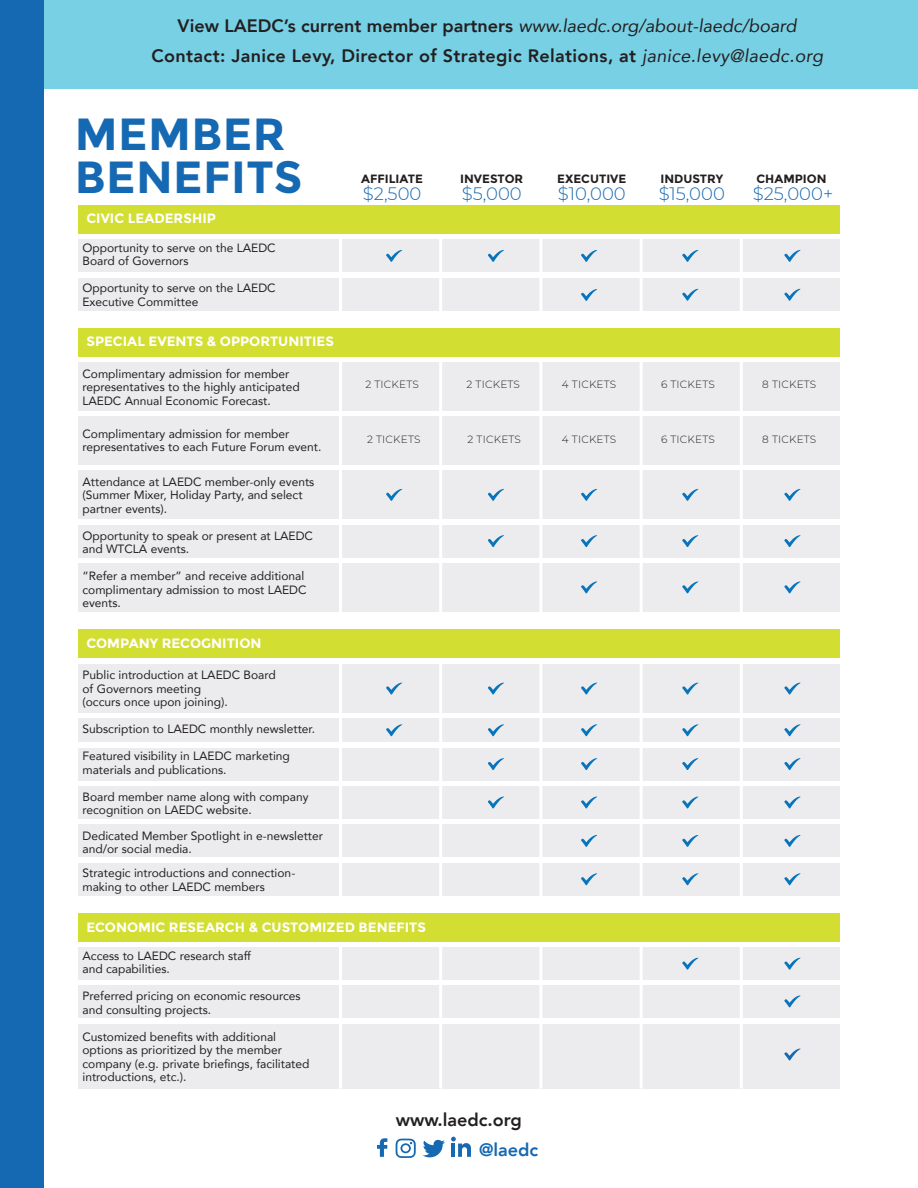
<style>
.page{position:relative;width:918px;height:1188px;background:#fff}
.page>*{position:absolute;margin:0;border:0;box-sizing:border-box;transform-origin:0 0}
.t1{font:700 45px/43.5px "Montserrat";letter-spacing:.01em;color:#1568b2}
.t2{font:800 18px "Avenir";color:#231f20}
.t3{font:800 18px "Avenir";letter-spacing:.02em;color:#231f20}
.t4{font:300 18px "Montserrat";color:#1568b2}
.t5{font:800 18px "Avenir";color:#1568b2}
.t6{font:700 13.5px "Montserrat";color:#fff}
.t7{font:12px/13.5px "Avenir";color:#231f20}
.t8{font:700 12px "Montserrat";color:#231f20}
.t9{font:300 10.5px "Montserrat";letter-spacing:.02em;color:#231f20}
.s1{font-weight:400;font-style:italic}
</style>
<div class="page">
<div style="left:78px;top:240px;width:762px;height:32px;background:#ececee"></div>
<div style="left:78px;top:278px;width:762px;height:33px;background:#ececee"></div>
<div style="left:78px;top:719px;width:762px;height:23px;background:#ececee"></div>
<div style="left:78px;top:525px;width:762px;height:32px;background:#ececee"></div>
<div style="left:78px;top:748px;width:762px;height:32px;background:#ececee"></div>
<div style="left:78px;top:786px;width:762px;height:33px;background:#ececee"></div>
<div style="left:78px;top:825px;width:762px;height:32px;background:#ececee"></div>
<div style="left:78px;top:863px;width:762px;height:33px;background:#ececee"></div>
<div style="left:78px;top:947px;width:762px;height:33px;background:#ececee"></div>
<div style="left:78px;top:985px;width:762px;height:33px;background:#ececee"></div>
<div style="left:78px;top:1024px;width:762px;height:64px;background:#ececee"></div>
<div style="left:78px;top:363px;width:762px;height:48px;background:#ececee"></div>
<div style="left:78px;top:417px;width:762px;height:48px;background:#ececee"></div>
<div style="left:78px;top:665px;width:762px;height:48px;background:#ececee"></div>
<div style="left:78px;top:471px;width:762px;height:48px;background:#ececee"></div>
<div style="left:78px;top:563px;width:762px;height:49px;background:#ececee"></div>
<svg style="left:784px;top:250px;width:16px;height:12px"></svg>
<svg style="left:784px;top:289px;width:16px;height:12px"></svg>
<svg style="left:784px;top:489px;width:16px;height:12px"></svg>
<svg style="left:784px;top:535px;width:16px;height:12px"></svg>
<svg style="left:784px;top:581px;width:16px;height:12px"></svg>
<svg style="left:784px;top:683px;width:16px;height:12px"></svg>
<svg style="left:784px;top:724px;width:16px;height:12px"></svg>
<svg style="left:784px;top:758px;width:16px;height:12px"></svg>
<svg style="left:784px;top:797px;width:16px;height:11px"></svg>
<svg style="left:784px;top:835px;width:16px;height:12px"></svg>
<svg style="left:784px;top:873px;width:16px;height:12px"></svg>
<svg style="left:784px;top:958px;width:16px;height:12px"></svg>
<svg style="left:784px;top:995px;width:16px;height:12px"></svg>
<svg style="left:682px;top:250px;width:16px;height:12px"></svg>
<svg style="left:682px;top:289px;width:16px;height:12px"></svg>
<svg style="left:682px;top:489px;width:16px;height:12px"></svg>
<svg style="left:682px;top:535px;width:16px;height:12px"></svg>
<svg style="left:682px;top:581px;width:16px;height:12px"></svg>
<svg style="left:682px;top:683px;width:16px;height:12px"></svg>
<svg style="left:682px;top:724px;width:16px;height:12px"></svg>
<svg style="left:682px;top:758px;width:16px;height:12px"></svg>
<svg style="left:682px;top:797px;width:16px;height:11px"></svg>
<svg style="left:682px;top:835px;width:16px;height:12px"></svg>
<svg style="left:682px;top:873px;width:16px;height:12px"></svg>
<svg style="left:682px;top:958px;width:16px;height:12px"></svg>
<svg style="left:581px;top:250px;width:16px;height:12px"></svg>
<svg style="left:581px;top:489px;width:16px;height:12px"></svg>
<svg style="left:581px;top:535px;width:16px;height:12px"></svg>
<svg style="left:581px;top:581px;width:16px;height:12px"></svg>
<svg style="left:581px;top:683px;width:16px;height:12px"></svg>
<svg style="left:581px;top:724px;width:16px;height:12px"></svg>
<svg style="left:581px;top:758px;width:16px;height:12px"></svg>
<svg style="left:581px;top:797px;width:16px;height:11px"></svg>
<svg style="left:581px;top:835px;width:16px;height:12px"></svg>
<svg style="left:581px;top:873px;width:16px;height:12px"></svg>
<svg style="left:488px;top:250px;width:16px;height:12px"></svg>
<svg style="left:488px;top:489px;width:16px;height:12px"></svg>
<svg style="left:488px;top:535px;width:16px;height:12px"></svg>
<svg style="left:488px;top:683px;width:16px;height:12px"></svg>
<svg style="left:488px;top:724px;width:16px;height:12px"></svg>
<svg style="left:488px;top:758px;width:16px;height:12px"></svg>
<svg style="left:488px;top:797px;width:16px;height:11px"></svg>
<svg style="left:386px;top:250px;width:16px;height:12px"></svg>
<svg style="left:386px;top:489px;width:16px;height:12px"></svg>
<svg style="left:386px;top:683px;width:16px;height:12px"></svg>
<svg style="left:386px;top:724px;width:16px;height:12px"></svg>
<svg style="left:784px;top:1049px;width:16px;height:11px"></svg>
<hr style="left:339px;top:206px;width:3px;height:882px;background:#fff">
<hr style="left:439px;top:206px;width:3px;height:882px;background:#fff">
<hr style="left:539px;top:206px;width:3px;height:882px;background:#fff">
<hr style="left:640px;top:206px;width:3px;height:882px;background:#fff">
<hr style="left:740px;top:206px;width:3px;height:882px;background:#fff">
<div style="left:78px;top:205px;width:762px;height:29px;background:#d3de32"></div>
<div style="left:78px;top:328px;width:762px;height:29px;background:#d3de32"></div>
<div style="left:78px;top:629px;width:762px;height:29px;background:#d3de32"></div>
<div style="left:78px;top:913px;width:762px;height:29px;background:#d3de32"></div>
<svg style="left:581px;top:289px;width:16px;height:12px"></svg>
<div style="left:0;top:0;width:918px;height:88px;background:#78d0e4"></div>
<div style="left:0;top:0;width:43px;height:1188px;background:#1568b2"></div>
<svg style="left:377px;top:1138px;width:10px;height:19px"></svg>
<svg style="left:423px;top:1140px;width:22px;height:17px"></svg>
<svg style="left:396px;top:1139px;width:20px;height:19px"></svg>
<svg style="left:451px;top:1137px;width:20px;height:20px"></svg>
<p class="t2" style="left:178px;top:11px;width:620px">View LAEDC’s current member partners <span class="s1">www.laedc.org/about-laedc/board</span></p>
<p class="t3" style="left:152px;top:41px;width:673px">Contact: Janice Levy, Director of Strategic Relations, at <span class="s1">janice.levy@laedc.org</span></p>
<p class="t1" style="left:75px;top:112px;width:229px">MEMBER<br>BENEFITS</p>
<p class="t6" style="left:86px;top:211px;width:131px">CIVIC LEADERSHIP</p>
<p class="t7" style="left:82px;top:240px;width:195px">Opportunity to serve on the LAEDC</p>
<p class="t7" style="left:82px;top:254px;width:108px">Board of Governors</p>
<p class="t7" style="left:82px;top:281px;width:195px">Opportunity to serve on the LAEDC<br>Executive Committee</p>
<p class="t6" style="left:86px;top:333px;width:249px">SPECIAL EVENTS &amp; OPPORTUNITIES</p>
<p class="t7" style="left:82px;top:366px;width:219px">Complimentary admission for member representatives to the highly anticipated<br>LAEDC Annual Economic Forecast.</p>
<p class="t7" style="left:82px;top:426px;width:240px">Complimentary admission for member representatives to each Future Forum event.</p>
<p class="t7" style="left:82px;top:474px;width:233px">Attendance at LAEDC member-only events (Summer Mixer, Holiday Party, and select partner events).</p>
<p class="t7" style="left:82px;top:528px;width:232px">Opportunity to speak or present at LAEDC and WTCLA events.</p>
<p class="t7" style="left:82px;top:569px;width:226px">“Refer a member” and receive additional complimentary admission to most LAEDC events.</p>
<p class="t6" style="left:86px;top:635px;width:177px">COMPANY RECOGNITION</p>
<p class="t7" style="left:82px;top:668px;width:195px">Public introduction at LAEDC Board of Governors meeting</p>
<p class="t7" style="left:82px;top:695px;width:147px">(occurs once upon joining).</p>
<p class="t7" style="left:82px;top:722px;width:234px">Subscription to LAEDC monthly newsletter.</p>
<p class="t7" style="left:82px;top:749px;width:209px">Featured visibility in LAEDC marketing materials and publications.</p>
<p class="t7" style="left:82px;top:789px;width:228px">Board member name along with company recognition on LAEDC website.</p>
<p class="t7" style="left:82px;top:828px;width:242px">Dedicated Member Spotlight in e-newsletter and/or social media.</p>
<p class="t7" style="left:82px;top:866px;width:214px">Strategic introductions and connection&shy;making to other LAEDC members</p>
<p class="t8" style="left:361px;top:172px;width:63px">AFFILIATE</p>
<p class="t4" style="left:363px;top:182px;width:60px">$2,500</p>
<p class="t8" style="left:460px;top:172px;width:65px">INVESTOR</p>
<p class="t4" style="left:462px;top:182px;width:61px">$5,000</p>
<p class="t8" style="left:557px;top:172px;width:71px">EXECUTIVE</p>
<p class="t4" style="left:558px;top:182px;width:69px">$10,000</p>
<p class="t9" style="left:365px;top:378px;width:55px">2 TICKETS</p>
<p class="t9" style="left:467px;top:378px;width:55px">2 TICKETS</p>
<p class="t9" style="left:562px;top:378px;width:56px">4 TICKETS</p>
<p class="t9" style="left:367px;top:432px;width:55px">2 TICKETS</p>
<p class="t9" style="left:468px;top:432px;width:55px">2 TICKETS</p>
<p class="t9" style="left:562px;top:432px;width:56px">4 TICKETS</p>
<p class="t6" style="left:86px;top:919px;width:341px">ECONOMIC RESEARCH &amp; CUSTOMIZED BENEFITS</p>
<p class="t7" style="left:82px;top:948px;width:170px">Access to LAEDC research staff</p>
<p class="t7" style="left:82px;top:962px;width:89px">and capabilities.</p>
<p class="t7" style="left:82px;top:989px;width:220px">Preferred pricing on economic resources and consulting projects.</p>
<p class="t7" style="left:82px;top:1029px;width:228px">Customized benefits with additional options as prioritized by the member company (e.g. private briefings, facilitated introductions, etc.).</p>
<p class="t2" style="left:396px;top:1106px;width:127px">www.laedc.org</p>
<p class="t5" style="left:479px;top:1136px;width:61px">@laedc</p>
<p class="t8" style="left:660px;top:172px;width:64px">INDUSTRY</p>
<p class="t4" style="left:659px;top:182px;width:68px">$15,000</p>
<p class="t8" style="left:757px;top:172px;width:72px">CHAMPION</p>
<p class="t4" style="left:753px;top:182px;width:82px">$25,000+</p>
<p class="t9" style="left:661px;top:378px;width:55px">6 TICKETS</p>
<p class="t9" style="left:661px;top:432px;width:55px">6 TICKETS</p>
<p class="t9" style="left:762px;top:378px;width:56px">8 TICKETS</p>
<p class="t9" style="left:762px;top:432px;width:56px">8 TICKETS</p>
</div>
